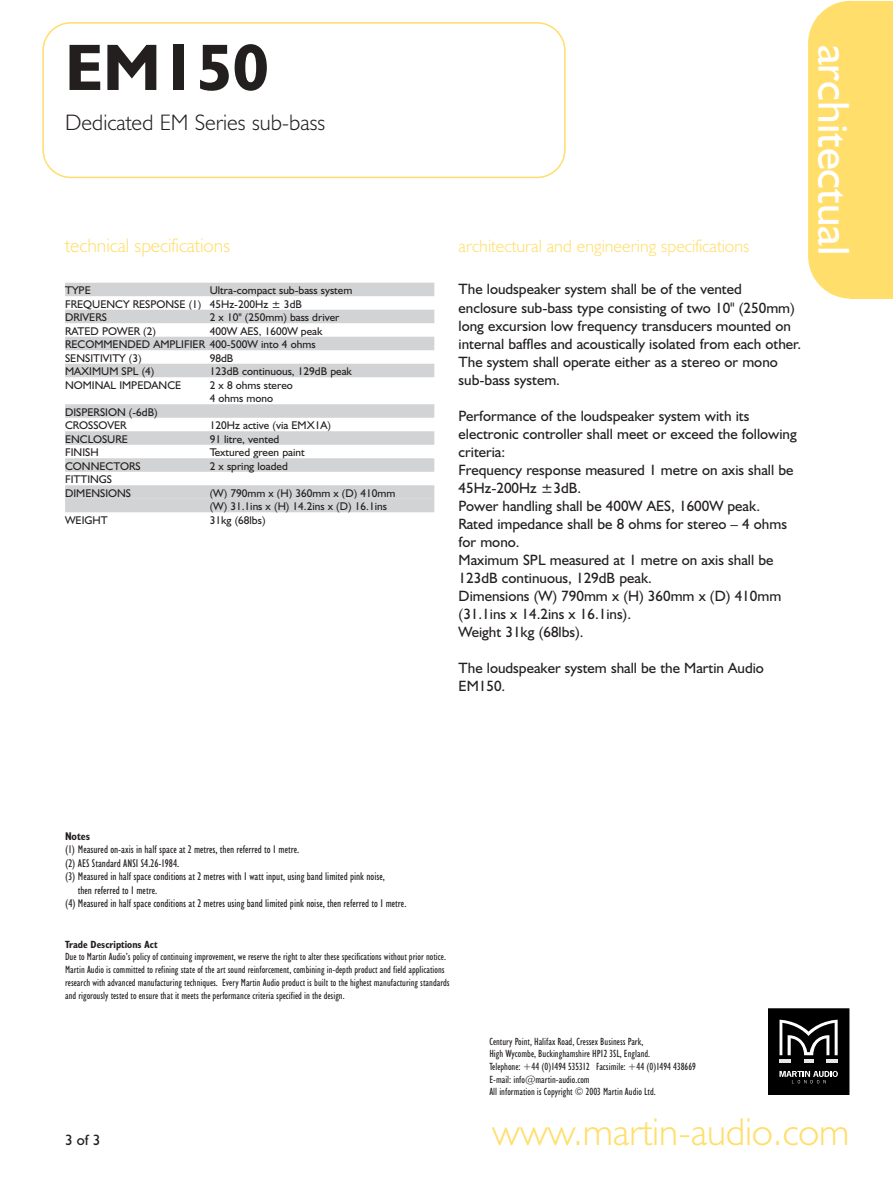
<style>
.page{position:relative;width:893px;height:1187px;background:#fff}
.page>*{position:absolute;margin:0;border:0;box-sizing:border-box;transform-origin:0 0}
.t1{font:700 66px "Humanist 521 BT";color:#231f1f}
.t2{font:45px "Humanist 521 BT";color:#fff}
.t3{font:300 39px "Humanist 521 BT";color:#ffde6b}
.t4{font:300 22.5px "Humanist 521 BT";color:#231f1f}
.t5{font:300 19.5px "Humanist 521 BT";color:#ffde6b}
.t6{font:300 18px "Humanist 521 BT";color:#ffde6b}
.t7{font:15px/18px "Humanist 521 BT";color:#231f1f}
.t8{font:11.25px/13.5px "Humanist 521 BT";color:#231f1f}
.t9{font:condensed 11.25px "Humanist 521 BT";color:#231f1f}
.t10{font:700 condensed 11.25px "Humanist 521 BT";color:#231f1f}
.t11{font:condensed 10.5px/12.6px "Humanist 521 BT";color:#231f1f}
.t12{font:700 condensed 10.5px "Humanist 521 BT";color:#231f1f}
</style>
<div class="page">
<svg style="left:42px;top:22px;width:523px;height:156px"></svg>
<div style="left:767px;top:1008px;width:82px;height:87px;background:#000"></div>
<svg style="left:779px;top:1019px;width:58px;height:43px"></svg>
<svg style="left:779px;top:1070px;width:58px;height:13px"></svg>
<div style="left:766px;top:1007px;width:84px;height:89px;border:1px solid #fff"></div>
<div style="left:850px;top:1px;width:42px;height:297px;background:#ffde6b"></div>
<div style="left:808px;top:1px;width:84px;height:297px;background:#ffde6b;border-radius:43px"></div>
<div style="left:65px;top:283px;width:369px;height:13px;background:#d1d3d5"></div>
<div style="left:65px;top:310px;width:369px;height:13px;background:#d1d3d5"></div>
<div style="left:65px;top:337px;width:369px;height:13px;background:#d1d3d5"></div>
<div style="left:65px;top:364px;width:369px;height:13px;background:#d1d3d5"></div>
<div style="left:65px;top:404px;width:369px;height:14px;background:#d1d3d5"></div>
<div style="left:65px;top:431px;width:369px;height:14px;background:#d1d3d5"></div>
<div style="left:65px;top:458px;width:369px;height:14px;background:#d1d3d5"></div>
<div style="left:65px;top:485px;width:369px;height:14px;background:#d1d3d5"></div>
<div style="left:65px;top:499px;width:369px;height:13px;background:#d1d3d5"></div>
<h1 class="t1" style="left:65px;top:43px;width:205px">EM150</h1>
<h3 class="t4" style="left:65px;top:114px;width:262px">Dedicated EM Series sub-bass</h3>
<h3 class="t5" style="left:65px;top:238px;width:166px">technical specifications</h3>
<p class="t8" style="left:65px;top:285px;width:27px">TYPE</p>
<p class="t8" style="left:65px;top:285px;width:289px;text-indent:145px">Ultra-compact sub-bass system<br>FREQUENCY RESPONSE (1) 45Hz-200Hz ± 3dB<br>DRIVERS</p>
<p class="t8" style="left:210px;top:312px;width:131px">2 x 10" (250mm) bass driver</p>
<p class="t8" style="left:65px;top:325px;width:259px;text-indent:145px">400W AES, 1600W peak<br>RECOMMENDED AMPLIFIER 400-500W into 4 ohms<br>SENSITIVITY (3)</p>
<p class="t8" style="left:65px;top:325px;width:92px">RATED POWER (2)</p>
<p class="t8" style="left:210px;top:352px;width:25px">98dB</p>
<p class="t8" style="left:65px;top:366px;width:91px">MAXIMUM SPL (4)</p>
<p class="t8" style="left:210px;top:366px;width:144px">123dB continuous, 129dB peak</p>
<p class="t8" style="left:65px;top:379px;width:118px">NOMINAL IMPEDANCE</p>
<p class="t8" style="left:210px;top:379px;width:85px">2 x 8 ohms stereo<br>4 ohms mono</p>
<p class="t8" style="left:65px;top:406px;width:94px">DISPERSION (-6dB)<br>CROSSOVER</p>
<p class="t8" style="left:210px;top:420px;width:123px">120Hz active (via EMX1A)</p>
<p class="t8" style="left:65px;top:433px;width:64px">ENCLOSURE</p>
<p class="t8" style="left:210px;top:433px;width:71px">91 litre, vented</p>
<p class="t8" style="left:65px;top:447px;width:35px">FINISH</p>
<p class="t8" style="left:210px;top:447px;width:96px">Textured green paint</p>
<p class="t8" style="left:65px;top:460px;width:77px">CONNECTORS</p>
<p class="t8" style="left:210px;top:460px;width:80px">2 x spring loaded</p>
<p class="t8" style="left:65px;top:474px;width:68px">FITTINGS<br>DIMENSIONS</p>
<p class="t8" style="left:210px;top:487px;width:187px">(W) 790mm x (H) 360mm x (D) 410mm (W) 31.1ins x (H) 14.2ins x (D) 16.1ins</p>
<p class="t8" style="left:65px;top:514px;width:44px">WEIGHT</p>
<p class="t8" style="left:210px;top:514px;width:57px">31kg (68lbs)</p>
<p class="t6" style="left:458px;top:240px;width:292px">architectural and engineering specifications</p>
<p class="t7" style="left:458px;top:282px;width:344px">The loudspeaker system shall be of the vented enclosure sub-bass type consisting of two 10" (250mm) long excursion low frequency transducers mounted on internal baffles and acoustically isolated from each other.<br>The system shall operate either as a stereo or mono sub-bass system.</p>
<p class="t7" style="left:458px;top:408px;width:339px">Performance of the loudspeaker system with its electronic controller shall meet or exceed the following criteria:<br>Frequency response measured 1 metre on axis shall be 45Hz-200Hz ±3dB.<br>Power handling shall be 400W AES, 1600W peak.<br>Rated impedance shall be 8 ohms for stereo – 4 ohms for mono.<br>Maximum SPL measured at 1 metre on axis shall be 123dB continuous, 129dB peak.<br>Dimensions (W) 790mm x (H) 360mm x (D) 410mm (31.1ins x 14.2ins x 16.1ins).<br>Weight 31kg (68lbs).</p>
<p class="t7" style="left:458px;top:660px;width:307px">The loudspeaker system shall be the Martin Audio<br>EM150.</p>
<h2 class="t2" style="left:850px;top:45px;width:212px;rotate:90deg">architectual</h2>
<p class="t10" style="left:65px;top:831px;width:27px">Notes</p>
<p class="t9" style="left:65px;top:845px;width:235px">(1) Measured on-axis in half space at 2 metres, then referred to 1 metre.</p>
<p class="t9" style="left:65px;top:858px;width:116px">(2) AES Standard ANSI S4.26-1984.</p>
<p class="t9" style="left:65px;top:872px;width:321px">(3) Measured in half space conditions at 2 metres with 1 watt input, using band limited pink noise,</p>
<p class="t9" style="left:78px;top:885px;width:81px">then referred to 1 metre.</p>
<p class="t9" style="left:65px;top:899px;width:343px">(4) Measured in half space conditions at 2 metres using band limited pink noise, then referred to 1 metre.</p>
<p class="t12" style="left:65px;top:940px;width:94px">Trade Descriptions Act</p>
<p class="t11" style="left:65px;top:951px;width:386px">Due to Martin Audio’s policy of continuing improvement, we reserve the right to alter these specifications without prior notice.<br>Martin Audio is committed to refining state of the art sound reinforcement, combining in-depth product and field applications research with advanced manufacturing techniques. Every Martin Audio product is built to the highest manufacturing standards and rigorously tested to ensure that it meets the performance criteria specified in the design.</p>
<p class="t7" style="left:65px;top:1132px;width:37px">3 of 3</p>
<p class="t11" style="left:489px;top:1036px;width:208px">Century Point, Halifax Road, Cressex Business Park,<br>High Wycombe, Buckinghamshire HP12 3SL, England.<br>Telephone: +44 (0)1494 535312 Facsimile: +44 (0)1494 438669<br>E-mail: info@martin-audio.com<br>All information is Copyright © 2003 Martin Audio Ltd.</p>
<h3 class="t3" style="left:492px;top:1117px;width:358px">www.martin-audio.com</h3>
</div>
